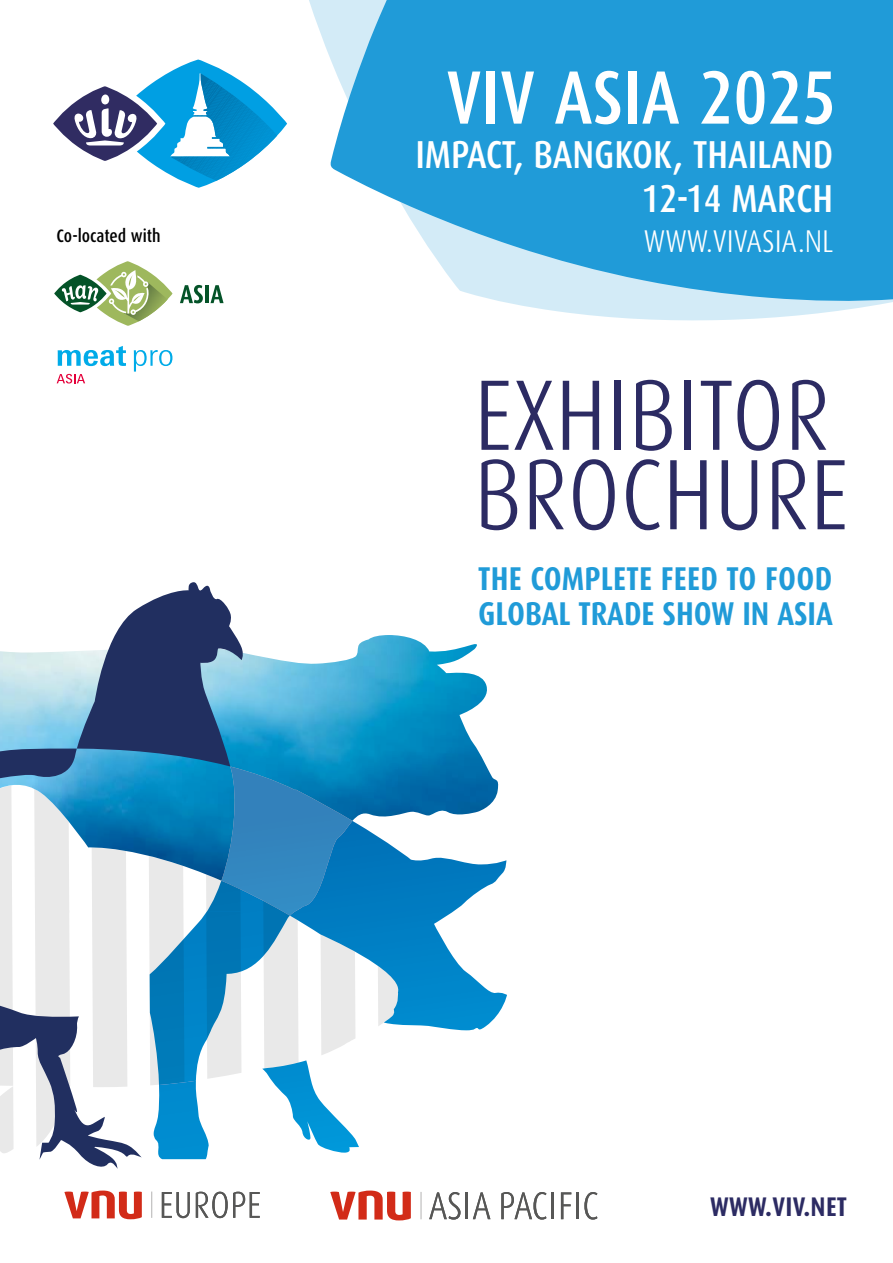
<style>
.page{position:relative;width:893px;height:1263px;background:#fff}
.page>*{position:absolute;margin:0;border:0;box-sizing:border-box;transform-origin:0 0}
.t1{font:300 100.35px/79.5px "VIV Dax Condensed";color:#2c2b63}
.t2{font:500 75.75px "VIV Dax Condensed";color:#fff}
.t3{font:500 39px/44.2px "VIV Dax Condensed";color:#fff;text-align:right}
.t4{font:700 33px/34.5px "VIV Dax Condensed";color:#209bd8}
.t5{font:300 31.5px "VIV Dax Condensed";color:#fff}
.t6{font:700 27px "VIV Dax Condensed";letter-spacing:.01em;color:#2c2b63}
.t7{font:500 18px "VIV Dax Condensed";color:#000}
</style>
<div class="page">
<svg style="left:180px;top:285px;width:23px;height:18px"></svg>
<hr style="left:205px;top:285px;width:4px;height:18px;background:#045328">
<svg style="left:211px;top:285px;width:13px;height:18px"></svg>
<svg style="left:57px;top:374px;width:28px;height:9px"></svg>
<svg style="left:58px;top:346px;width:68px;height:20px"></svg>
<svg style="left:134px;top:350px;width:38px;height:22px"></svg>
<svg style="left:54px;top:261px;width:119px;height:65px"></svg>
<img style="left:359px;top:635px;width:140px;height:182px">
<svg style="left:359px;top:825px;width:148px;height:205px"></svg>
<svg style="left:0;top:582px;width:359px;height:587px"></svg>
<svg style="left:309px;top:0;width:583px;height:321px"></svg>
<svg style="left:330px;top:0;width:563px;height:302px;background:#40a9dd"></svg>
<svg style="left:53px;top:60px;width:234px;height:128px"></svg>
<svg style="left:64px;top:1190px;width:78px;height:29px"></svg>
<svg style="left:151px;top:1191px;width:1px;height:27px"></svg>
<svg style="left:162px;top:1192px;width:98px;height:26px"></svg>
<svg style="left:330px;top:1190px;width:81px;height:30px"></svg>
<svg style="left:421px;top:1192px;width:1px;height:27px"></svg>
<svg style="left:429px;top:1192px;width:32px;height:27px"></svg>
<hr style="left:466px;top:1192px;width:2px;height:27px;background:#575756">
<svg style="left:473px;top:1192px;width:17px;height:27px"></svg>
<svg style="left:501px;top:1192px;width:45px;height:27px"></svg>
<hr style="left:551px;top:1192px;width:3px;height:27px;background:#575756">
<svg style="left:561px;top:1192px;width:10px;height:27px"></svg>
<hr style="left:576px;top:1192px;width:3px;height:27px;background:#575756">
<svg style="left:584px;top:1192px;width:13px;height:27px"></svg>
<p class="t7" style="left:57px;top:225px;width:106px">Co-located with</p>
<h2 class="t2" style="left:446px;top:56px;width:391px">VIV ASIA 2025</h2>
<p class="t3" style="left:415px;top:133px;width:419px">IMPACT, BANGKOK, THAILAND<br>12-14 MARCH</p>
<p class="t5" style="left:644px;top:224px;width:191px">WWW.VIVASIA.NL</p>
<h1 class="t1" style="left:474px;top:377px;width:376px">EXHIBITOR<br>BROCHURE</h1>
<p class="t4" style="left:478px;top:562px;width:356px">THE COMPLETE FEED TO FOOD<br>GLOBAL TRADE SHOW IN ASIA</p>
<p class="t6" style="left:710px;top:1192px;width:138px">WWW.VIV.NET</p>
</div>
